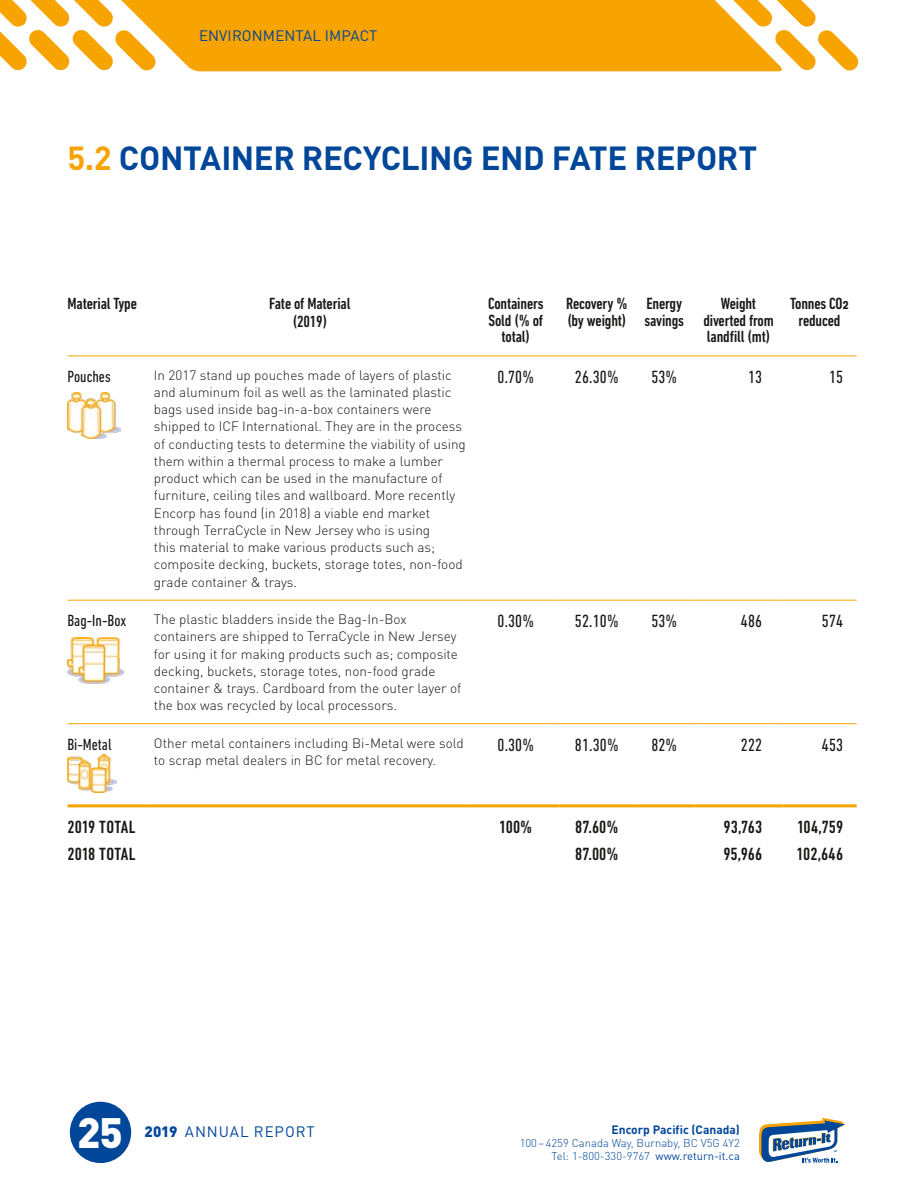
<style>
.page{position:relative;width:918px;height:1188px;background:#fff}
.page>*{position:absolute;margin:0;border:0;box-sizing:border-box;transform-origin:0 0}
.t1{font:900 42px "DIN Pro";color:#fff}
.t2{font:700 33px "DIN Pro";letter-spacing:-.01em;color:#004699}
.t3{font:500 condensed 18px "DIN Next LT Pro";letter-spacing:.005em;color:#181716}
.t4{font:condensed 18px "DIN Next LT Pro";letter-spacing:.01em;color:#181716}
.t5{font:500 condensed 16.5px/16.5px "DIN Next LT Pro";letter-spacing:-.01em;color:#181716;text-align:center}
.t6{font:condensed 16.5px "DIN Next LT Pro";color:#181716}
.t7{font:15px "DIN Pro";letter-spacing:.01em;color:#004699}
.t8{font:15px "DIN Pro";letter-spacing:.06em;color:#004699}
.t9{font:300 13.5px/17.2px "DIN Pro";color:#181716}
.t10{font:700 12px "DIN Pro";color:#004699}
.t11{font:300 11.25px/12.8px "DIN Pro";color:#004699;text-align:right}
.s1{color:#f7a300}
.s2{font-weight:900}
.s3{font-weight:400}
</style>
<div class="page">
<svg style="left:0;top:0;width:110px;height:71px"></svg>
<svg style="left:783px;top:0;width:76px;height:71px"></svg>
<svg style="left:110px;top:0;width:673px;height:71px;background:#f7aa16"></svg>
<svg style="left:759px;top:1117px;width:86px;height:46px"></svg>
<div style="left:70px;top:1102px;width:61px;height:61px;background:#004699;border-radius:50%"></div>
<hr style="left:68px;top:356px;width:80px;height:1px;background:#f7a300">
<hr style="left:148px;top:356px;width:324px;height:1px;background:#f7a300">
<hr style="left:560px;top:356px;width:74px;height:1px;background:#f7a300">
<hr style="left:634px;top:356px;width:61px;height:1px;background:#f7a300">
<hr style="left:695px;top:356px;width:87px;height:1px;background:#f7a300">
<hr style="left:782px;top:356px;width:75px;height:1px;background:#f7a300">
<hr style="left:68px;top:600px;width:80px;height:1px;background:#f7a300">
<hr style="left:148px;top:600px;width:324px;height:1px;background:#f7a300">
<hr style="left:472px;top:600px;width:88px;height:1px;background:#f7a300">
<hr style="left:560px;top:600px;width:74px;height:1px;background:#f7a300">
<hr style="left:634px;top:600px;width:61px;height:1px;background:#f7a300">
<hr style="left:695px;top:600px;width:87px;height:1px;background:#f7a300">
<hr style="left:782px;top:600px;width:75px;height:1px;background:#f7a300">
<hr style="left:68px;top:723px;width:80px;height:1px;background:#f7a300">
<hr style="left:148px;top:723px;width:324px;height:1px;background:#f7a300">
<hr style="left:472px;top:723px;width:88px;height:1px;background:#f7a300">
<hr style="left:560px;top:723px;width:74px;height:1px;background:#f7a300">
<hr style="left:634px;top:723px;width:61px;height:1px;background:#f7a300">
<hr style="left:695px;top:723px;width:87px;height:1px;background:#f7a300">
<hr style="left:782px;top:723px;width:75px;height:1px;background:#f7a300">
<hr style="left:68px;top:804px;width:80px;height:3px;background:#f7a300">
<hr style="left:148px;top:804px;width:324px;height:3px;background:#f7a300">
<hr style="left:472px;top:804px;width:88px;height:3px;background:#f7a300">
<hr style="left:560px;top:804px;width:74px;height:3px;background:#f7a300">
<hr style="left:634px;top:804px;width:61px;height:3px;background:#f7a300">
<hr style="left:695px;top:804px;width:87px;height:3px;background:#f7a300">
<hr style="left:782px;top:804px;width:75px;height:3px;background:#f7a300">
<hr style="left:472px;top:356px;width:88px;height:1px;background:#f7a300">
<img style="left:68px;top:393px;width:52px;height:46px">
<img style="left:68px;top:638px;width:56px;height:45px">
<img style="left:68px;top:755px;width:48px;height:37px">
<p class="t7" style="left:199px;top:23px;width:180px">ENVIRONMENTAL IMPACT</p>
<h2 class="t2" style="left:68px;top:131px;width:691px"><span class="s1">5.2</span> CONTAINER RECYCLING END FATE REPORT</h2>
<p class="t5" style="left:68px;top:296px;width:71px">Material Type</p>
<p class="t5" style="left:269px;top:295px;width:83px;line-height:18px">Fate of Material (2019)</p>
<p class="t5" style="left:488px;top:296px;width:57px">Containers<br>Sold (% of total)</p>
<p class="t5" style="left:566px;top:296px;width:63px;text-align:left">Recovery % (by weight)</p>
<p class="t5" style="left:645px;top:296px;width:41px;text-align:left">Energy savings</p>
<p class="t5" style="left:703px;top:296px;width:72px">Weight diverted from landfill (mt)</p>
<p class="t5" style="left:790px;top:296px;width:60px">Tonnes CO2 reduced</p>
<p class="t6" style="left:68px;top:367px;width:45px">Pouches</p>
<p class="t9" style="left:154px;top:365px;width:313px">In 2017 stand up pouches made of layers of plastic and aluminum foil as well as the laminated plastic bags used inside bag-in-a-box containers were shipped to ICF International. They are in the process of conducting tests to determine the viability of using them within a thermal process to make a lumber product which can be used in the manufacture of furniture, ceiling tiles and wallboard. More recently Encorp has found (in 2018) a viable end market through TerraCycle in New Jersey who is using<br>this material to make various products such as; composite decking, buckets, storage totes, non-food grade container &amp; trays.</p>
<h3 class="t4" style="left:498px;top:367px;width:38px">0.70%</h3>
<h3 class="t4" style="left:575px;top:367px;width:45px">26.30%</h3>
<h3 class="t4" style="left:651px;top:367px;width:27px">53%</h3>
<h3 class="t4" style="left:748px;top:367px;width:16px">13</h3>
<h3 class="t4" style="left:829px;top:367px;width:16px">15</h3>
<p class="t6" style="left:68px;top:611px;width:60px">Bag-In-Box</p>
<p class="t9" style="left:154px;top:609px;width:309px">The plastic bladders inside the Bag-In-Box containers are shipped to TerraCycle in New Jersey for using it for making products such as; composite decking, buckets, storage totes, non-food grade container &amp; trays. Cardboard from the outer layer of the box was recycled by local processors.</p>
<h3 class="t4" style="left:498px;top:611px;width:38px">0.30%</h3>
<h3 class="t4" style="left:575px;top:611px;width:45px">52.10%</h3>
<h3 class="t4" style="left:651px;top:611px;width:27px">53%</h3>
<h3 class="t4" style="left:741px;top:611px;width:23px">486</h3>
<h3 class="t4" style="left:822px;top:611px;width:23px">574</h3>
<p class="t6" style="left:68px;top:735px;width:46px">Bi-Metal</p>
<p class="t9" style="left:154px;top:733px;width:311px">Other metal containers including Bi-Metal were sold to scrap metal dealers in BC for metal recovery.</p>
<h3 class="t4" style="left:498px;top:734px;width:38px">0.30%</h3>
<h3 class="t4" style="left:575px;top:734px;width:45px">81.30%</h3>
<h3 class="t4" style="left:651px;top:734px;width:27px">82%</h3>
<h3 class="t4" style="left:741px;top:734px;width:23px">222</h3>
<h3 class="t4" style="left:822px;top:734px;width:23px">453</h3>
<h3 class="t3" style="left:67px;top:817px;width:69px">2019 TOTAL</h3>
<h3 class="t3" style="left:499px;top:817px;width:35px">100%</h3>
<h3 class="t3" style="left:575px;top:817px;width:45px">87.60%</h3>
<h3 class="t3" style="left:724px;top:817px;width:40px">93,763</h3>
<h3 class="t3" style="left:797px;top:817px;width:48px">104,759</h3>
<h3 class="t3" style="left:67px;top:844px;width:69px">2018 TOTAL</h3>
<h3 class="t3" style="left:575px;top:844px;width:45px">87.00%</h3>
<h3 class="t3" style="left:723px;top:844px;width:40px">95,966</h3>
<h3 class="t3" style="left:797px;top:844px;width:48px">102,646</h3>
<h1 class="t1" style="left:77px;top:1096px;width:47px">25</h1>
<p class="t8" style="left:145px;top:1120px;width:172px"><span class="s2">2019</span> ANNUAL REPORT</p>
<p class="t10" style="left:612px;top:1120px;width:130px">Encorp Pacific (Canada)</p>
<p class="t11" style="left:520px;top:1136px;width:222px">100–4259 Canada Way, Burnaby, BC V5G 4Y2<br>Tel: 1-800-330-9767 <span class="s3">www.return-it.ca</span></p>
</div>
